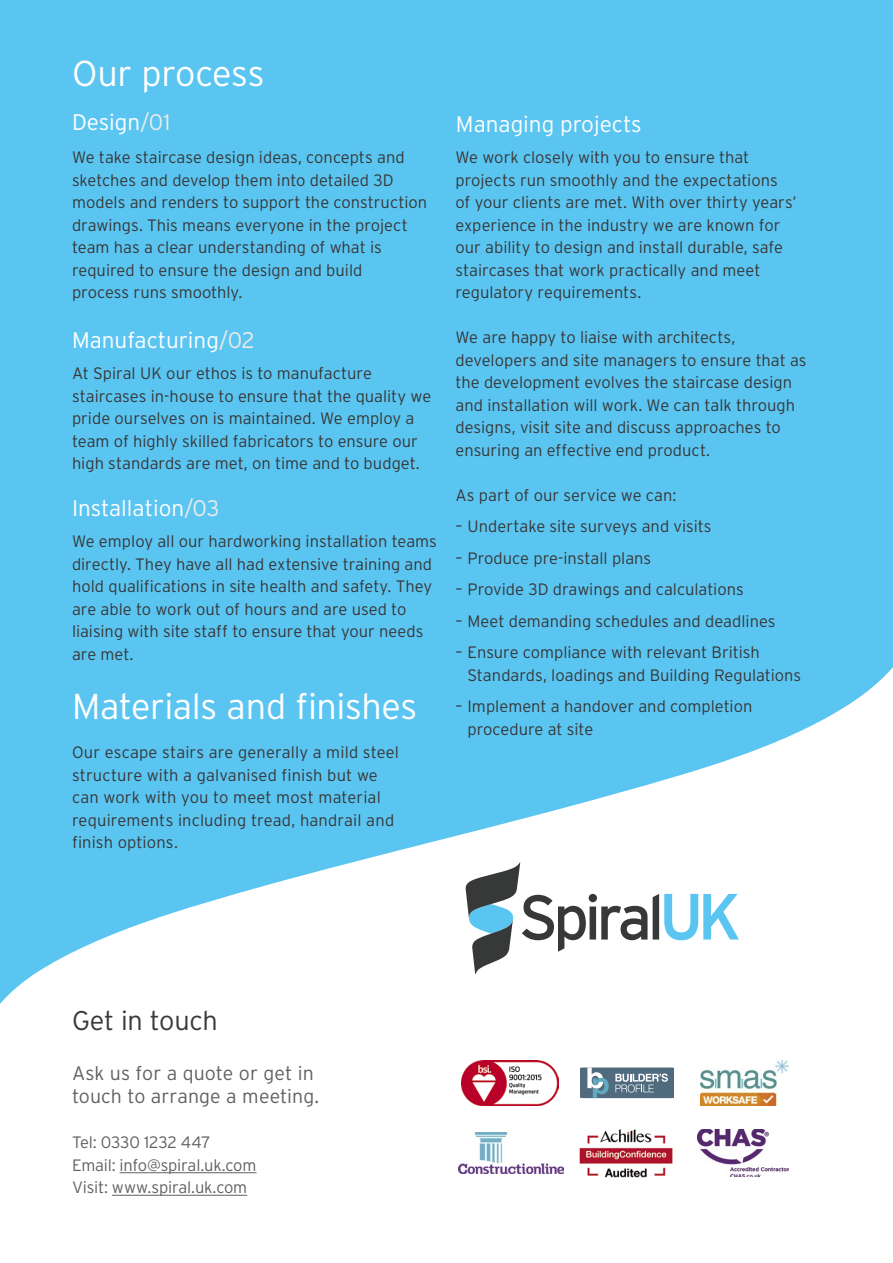
<style>
.page{position:relative;width:893px;height:1263px;background:#fff}
.page>*{position:absolute;margin:0;border:0;box-sizing:border-box;transform-origin:0 0}
.t1{font:300 36px "Interstate";letter-spacing:-.01em;color:#fff}
.t2{font:300 27px "Interstate";letter-spacing:-.01em;color:#373838}
.t3{font:300 22.5px "Interstate";color:#fff}
.t4{font:300 19.5px/23.4px "Interstate";letter-spacing:.005em;color:#5f6162}
.t5{font:300 16.5px/22.5px "Interstate";color:#373838}
.t6{font:300 16.5px/22.5px "Interstate";letter-spacing:-.01em;color:#5f6162}
.s1{color:#ebebeb}
</style>
<div class="page">
<div style="left:0;top:0;width:893px;height:923px;background:#5bc5f2"></div>
<svg style="left:0;top:667px;width:893px;height:337px"></svg>
<div style="left:80px;top:982px;width:749px;height:234px;background:#fff"></div>
<img style="left:459px;top:1132px;width:104px;height:42px">
<img style="left:700px;top:1060px;width:89px;height:46px">
<img style="left:697px;top:1129px;width:91px;height:48px">
<img style="left:462px;top:1060px;width:96px;height:45px">
<img style="left:579px;top:1098px;width:94px;height:80px">
<hr style="left:120px;top:1172px;width:136px;height:1px;background:#5f6162">
<hr style="left:112px;top:1195px;width:135px;height:1px;background:#5f6162">
<svg style="left:465px;top:862px;width:182px;height:112px"></svg>
<svg style="left:653px;top:894px;width:86px;height:46px"></svg>
<svg style="left:580px;top:1067px;width:94px;height:31px;background:#6f8998"></svg>
<h1 class="t1" style="left:72px;top:53px;width:194px">Our process</h1>
<h3 class="t3" style="left:72px;top:109px;width:100px">Design<span class="s1">/01</span></h3>
<p class="t5" style="left:72px;top:146px;width:357px">We take staircase design ideas, concepts and sketches and develop them into detailed 3D models and renders to support the construction drawings. This means everyone in the project team has a clear understanding of what is required to ensure the design and build<br>process runs smoothly.</p>
<h3 class="t3" style="left:72px;top:327px;width:184px">Manufacturing<span class="s1">/02</span></h3>
<p class="t5" style="left:72px;top:362px;width:361px">At Spiral UK our ethos is to manufacture staircases in-house to ensure that the quality we pride ourselves on is maintained. We employ a team of highly skilled fabricators to ensure our high standards are met, on time and to budget.</p>
<h3 class="t3" style="left:72px;top:496px;width:149px">Installation<span class="s1">/03</span></h3>
<p class="t5" style="left:72px;top:530px;width:366px">We employ all our hardworking installation teams directly. They have all had extensive training and hold qualifications in site health and safety. They are able to work out of hours and are used to liaising with site staff to ensure that your needs are met.</p>
<h1 class="t1" style="left:72px;top:686px;width:347px">Materials and finishes</h1>
<p class="t5" style="left:72px;top:741px;width:329px">Our escape stairs are generally a mild steel structure with a galvanised finish but we can work with you to meet most material requirements including tread, handrail and finish options.</p>
<h3 class="t3" style="left:456px;top:111px;width:187px">Managing projects</h3>
<p class="t5" style="left:455px;top:146px;width:343px">We work closely with you to ensure that projects run smoothly and the expectations of your clients are met. With over thirty years’ experience in the industry we are known for our ability to design and install durable, safe staircases that work practically and meet regulatory requirements.</p>
<p class="t5" style="left:455px;top:326px;width:353px">We are happy to liaise with architects, developers and site managers to ensure that as the development evolves the staircase design and installation will work. We can talk through designs, visit site and discuss approaches to ensuring an effective end product.</p>
<p class="t5" style="left:455px;top:483px;width:222px">As part of our service we can:</p>
<p class="t5" style="left:455px;top:515px;width:258px">– Undertake site surveys and visits</p>
<p class="t5" style="left:455px;top:546px;width:197px">– Produce pre-install plans</p>
<p class="t5" style="left:455px;top:578px;width:290px">– Provide 3D drawings and calculations</p>
<p class="t5" style="left:455px;top:609px;width:322px">– Meet demanding schedules and deadlines</p>
<p class="t5" style="left:467px;top:641px;width:335px;text-indent:-12px">– Ensure compliance with relevant British<br>Standards, loadings and Building Regulations</p>
<p class="t5" style="left:467px;top:695px;width:286px;text-indent:-12px">– Implement a handover and completion procedure at site</p>
<h2 class="t2" style="left:72px;top:1005px;width:147px">Get in touch</h2>
<p class="t4" style="left:72px;top:1061px;width:249px">Ask us for a quote or get in touch to arrange a meeting.</p>
<p class="t6" style="left:72px;top:1131px;width:186px">Tel: 0330 1232 447<br>Email: info@spiral.uk.com<br>Visit: www.spiral.uk.com</p>
</div>
